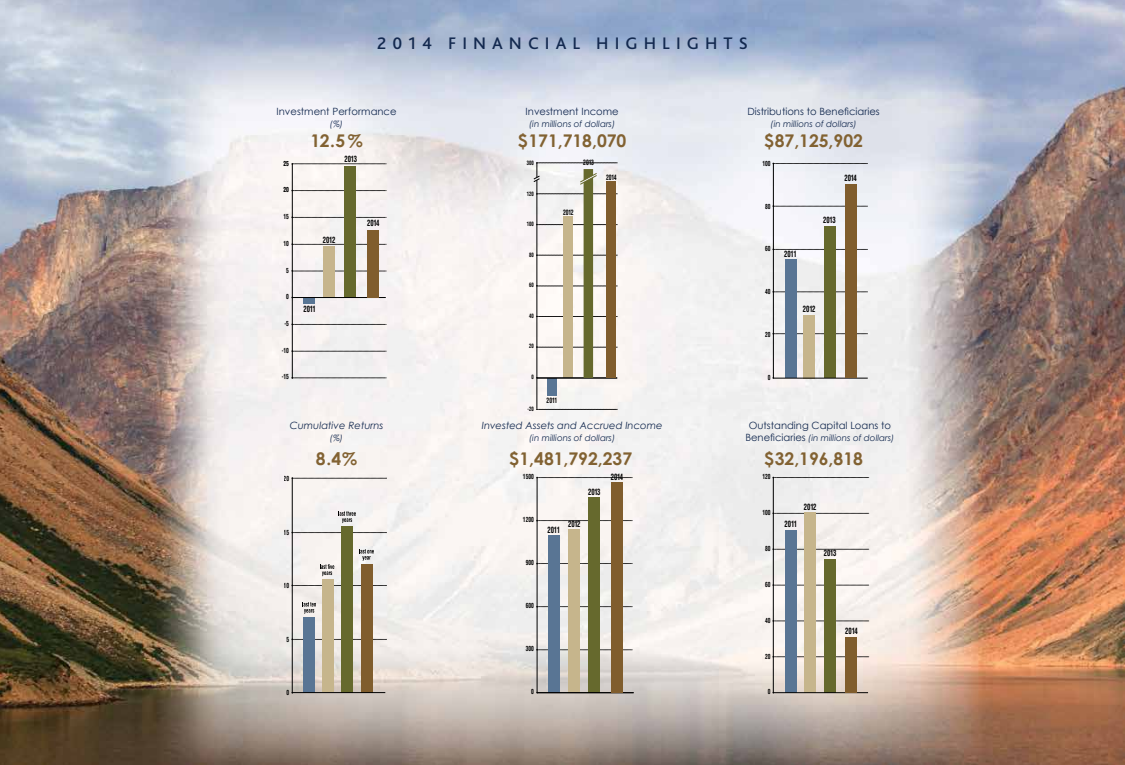
<style>
.page{position:relative;width:1125px;height:765px;background:#fff}
.page>*{position:absolute;margin:0;border:0;box-sizing:border-box;transform-origin:0 0}
.t1{font:700 17.5px "Century Gothic";color:#826232}
.t2{font:500 17.5px "Bliss 2";letter-spacing:.345em;color:#13294f}
.t3{font:10px "Century Gothic";color:#13294f}
.t4{font:italic 10px "Century Gothic";color:#13294f}
.t5{font:italic 8.75px "Century Gothic";color:#13294f}
.t6{font:700 condensed 8.5px "Helvetica LT Std";letter-spacing:-.04em;color:#000;scale:.79 1}
.t7{font:700 condensed 8.38px "Helvetica LT Std";letter-spacing:-.04em;color:#000;scale:.79 1}
.t8{font:700 condensed 7.25px "Helvetica LT Std";letter-spacing:-.04em;color:#000;scale:.79 1}
.t9{font:700 condensed 6.88px "Helvetica LT Std";color:#000;scale:.8 1}
.t10{font:900 condensed 6.88px "Helvetica LT Std";color:#000;scale:.8 1}
.t11{font:700 condensed 5.88px "Helvetica LT Std";color:#000;scale:.8 1}
.s1{font-style:normal;font-size:10px}
</style>
<div class="page">
<img style="left:0;top:0;width:1125px;height:765px">
<hr style="left:292px;top:164px;width:1px;height:214px;background:#000">
<svg style="left:291px;top:190px;width:96px;height:1px"></svg>
<svg style="left:291px;top:163px;width:96px;height:2px"></svg>
<svg style="left:291px;top:216px;width:96px;height:2px"></svg>
<svg style="left:291px;top:243px;width:96px;height:2px"></svg>
<svg style="left:291px;top:270px;width:96px;height:2px"></svg>
<svg style="left:291px;top:324px;width:96px;height:1px"></svg>
<svg style="left:291px;top:350px;width:96px;height:2px"></svg>
<svg style="left:291px;top:377px;width:96px;height:2px"></svg>
<div style="left:323px;top:246px;width:11px;height:52px;background:#c6b58c"></div>
<div style="left:345px;top:166px;width:11px;height:132px;background:#66692d"></div>
<div style="left:304px;top:298px;width:11px;height:6px;background:#597594"></div>
<hr style="left:292px;top:297px;width:94px;height:1px;background:#000">
<div style="left:368px;top:230px;width:11px;height:68px;background:#805d2d"></div>
<hr style="left:292px;top:478px;width:1px;height:215px;background:#000">
<div style="left:361px;top:564px;width:11px;height:128px;background:#805d2d"></div>
<div style="left:342px;top:526px;width:11px;height:166px;background:#66692d"></div>
<div style="left:322px;top:580px;width:11px;height:112px;background:#c6b58c"></div>
<div style="left:304px;top:617px;width:11px;height:75px;background:#597594"></div>
<svg style="left:292px;top:477px;width:96px;height:2px"></svg>
<svg style="left:293px;top:532px;width:95px;height:1px"></svg>
<svg style="left:293px;top:585px;width:95px;height:1px"></svg>
<svg style="left:293px;top:639px;width:95px;height:1px"></svg>
<hr style="left:292px;top:692px;width:93px;height:1px;background:#000">
<svg style="left:302px;top:602px;width:14px;height:12px"></svg>
<svg style="left:320px;top:564px;width:14px;height:12px"></svg>
<svg style="left:338px;top:511px;width:18px;height:12px"></svg>
<svg style="left:359px;top:549px;width:15px;height:12px"></svg>
<hr style="left:537px;top:180px;width:1px;height:229px;background:#000">
<svg style="left:536px;top:409px;width:82px;height:1px"></svg>
<div style="left:547px;top:378px;width:10px;height:18px;background:#597594"></div>
<hr style="left:537px;top:378px;width:80px;height:1px;background:#000">
<svg style="left:533px;top:162px;width:85px;height:216px"></svg>
<hr style="left:537px;top:478px;width:1px;height:215px;background:#000">
<svg style="left:536px;top:477px;width:97px;height:1px"></svg>
<svg style="left:536px;top:520px;width:97px;height:1px"></svg>
<svg style="left:536px;top:563px;width:97px;height:1px"></svg>
<svg style="left:536px;top:606px;width:97px;height:2px"></svg>
<svg style="left:536px;top:649px;width:97px;height:2px"></svg>
<div style="left:549px;top:535px;width:11px;height:158px;background:#597594"></div>
<div style="left:569px;top:529px;width:11px;height:164px;background:#c6b58c"></div>
<div style="left:589px;top:497px;width:11px;height:196px;background:#66692d"></div>
<hr style="left:537px;top:692px;width:97px;height:1px;background:#000">
<div style="left:611px;top:482px;width:12px;height:211px;background:#805d2d"></div>
<hr style="left:773px;top:164px;width:1px;height:214px;background:#000">
<svg style="left:772px;top:163px;width:96px;height:1px"></svg>
<svg style="left:772px;top:205px;width:96px;height:2px"></svg>
<svg style="left:772px;top:249px;width:96px;height:1px"></svg>
<svg style="left:772px;top:291px;width:96px;height:2px"></svg>
<svg style="left:772px;top:333px;width:96px;height:2px"></svg>
<div style="left:804px;top:315px;width:11px;height:63px;background:#c6b58c"></div>
<div style="left:785px;top:260px;width:11px;height:118px;background:#597594"></div>
<div style="left:824px;top:227px;width:11px;height:151px;background:#66692d"></div>
<hr style="left:773px;top:378px;width:95px;height:1px;background:#000">
<div style="left:845px;top:185px;width:11px;height:193px;background:#805d2d"></div>
<hr style="left:773px;top:478px;width:1px;height:215px;background:#000">
<svg style="left:772px;top:477px;width:98px;height:1px"></svg>
<svg style="left:772px;top:512px;width:98px;height:2px"></svg>
<svg style="left:772px;top:548px;width:98px;height:2px"></svg>
<svg style="left:772px;top:584px;width:98px;height:2px"></svg>
<svg style="left:772px;top:620px;width:98px;height:2px"></svg>
<svg style="left:772px;top:656px;width:98px;height:2px"></svg>
<div style="left:805px;top:513px;width:11px;height:180px;background:#c6b58c"></div>
<div style="left:824px;top:559px;width:11px;height:134px;background:#66692d"></div>
<div style="left:785px;top:530px;width:11px;height:163px;background:#597594"></div>
<hr style="left:773px;top:692px;width:95px;height:1px;background:#000">
<div style="left:846px;top:637px;width:11px;height:56px;background:#805d2d"></div>
<h1 class="t2" style="left:377px;top:33px;width:372px">2014 FINANCIAL HIGHLIGHTS</h1>
<p class="t3" style="left:277px;top:106px;width:121px">Investment Performance</p>
<p class="t5" style="left:330px;top:119px;width:15px">(%)</p>
<h1 class="t1" style="left:310px;top:130px;width:54px">12.5%</h1>
<p class="t3" style="left:526px;top:106px;width:95px">Investment Income</p>
<p class="t5" style="left:529px;top:119px;width:88px">(in millions of dollars)</p>
<h1 class="t1" style="left:518px;top:130px;width:110px">$171,718,070</h1>
<p class="t3" style="left:747px;top:106px;width:134px">Distributions to Beneficiaries</p>
<p class="t5" style="left:770px;top:119px;width:88px">(in millions of dollars)</p>
<h1 class="t1" style="left:764px;top:130px;width:100px">$87,125,902</h1>
<p class="t10" style="left:284px;top:159px;width:8px">25</p>
<p class="t7" style="left:344px;top:154px;width:17px">2013</p>
<p class="t11" style="left:527px;top:159px;width:10px">300</p>
<p class="t8" style="left:583px;top:158px;width:15px">2013</p>
<p class="t9" style="left:762px;top:159px;width:12px">100</p>
<p class="t8" style="left:606px;top:173px;width:15px">2014</p>
<p class="t6" style="left:844px;top:173px;width:17px">2014</p>
<p class="t10" style="left:284px;top:185px;width:8px">20</p>
<p class="t11" style="left:527px;top:190px;width:10px">120</p>
<p class="t9" style="left:284px;top:212px;width:8px">15</p>
<p class="t7" style="left:367px;top:218px;width:17px">2014</p>
<p class="t11" style="left:527px;top:220px;width:10px">100</p>
<p class="t8" style="left:563px;top:208px;width:15px">2012</p>
<p class="t9" style="left:765px;top:202px;width:8px">80</p>
<p class="t6" style="left:823px;top:215px;width:17px">2013</p>
<p class="t9" style="left:284px;top:239px;width:8px">10</p>
<p class="t7" style="left:323px;top:235px;width:17px">2012</p>
<p class="t11" style="left:529px;top:251px;width:7px">80</p>
<p class="t9" style="left:765px;top:245px;width:8px">60</p>
<p class="t6" style="left:784px;top:249px;width:17px">2011</p>
<p class="t9" style="left:286px;top:266px;width:5px">5</p>
<p class="t9" style="left:286px;top:292px;width:5px">0</p>
<p class="t11" style="left:529px;top:281px;width:7px">60</p>
<p class="t9" style="left:765px;top:287px;width:8px">40</p>
<p class="t7" style="left:304px;top:304px;width:17px">2011</p>
<p class="t11" style="left:529px;top:312px;width:7px">40</p>
<p class="t6" style="left:803px;top:303px;width:17px">2012</p>
<p class="t9" style="left:284px;top:319px;width:7px">-5</p>
<p class="t9" style="left:765px;top:330px;width:8px">20</p>
<p class="t9" style="left:282px;top:346px;width:11px">-10</p>
<p class="t11" style="left:529px;top:343px;width:7px">20</p>
<p class="t9" style="left:282px;top:373px;width:11px">-15</p>
<p class="t11" style="left:532px;top:373px;width:4px">0</p>
<p class="t9" style="left:768px;top:373px;width:5px">0</p>
<p class="t8" style="left:547px;top:396px;width:15px">2011</p>
<p class="t11" style="left:527px;top:405px;width:10px">-20</p>
<p class="t4" style="left:290px;top:420px;width:95px">Cumulative Returns</p>
<p class="t5" style="left:330px;top:433px;width:15px">(%)</p>
<h1 class="t1" style="left:316px;top:448px;width:43px">8.4%</h1>
<p class="t4" style="left:482px;top:420px;width:182px">Invested Assets and Accrued Income</p>
<p class="t5" style="left:529px;top:433px;width:88px">(in millions of dollars)</p>
<h1 class="t1" style="left:509px;top:448px;width:125px">$1,481,792,237</h1>
<p class="t3" style="left:749px;top:420px;width:144px">Outstanding Capital Loans to</p>
<p class="t5" style="left:745px;top:433px;width:151px"><span class="s1">Beneficiaries</span> (in millions of dollars)</p>
<h1 class="t1" style="left:764px;top:448px;width:100px">$32,196,818</h1>
<p class="t9" style="left:284px;top:474px;width:8px">20</p>
<p class="t9" style="left:523px;top:472px;width:15px">1500</p>
<p class="t6" style="left:611px;top:471px;width:17px">2014</p>
<p class="t9" style="left:762px;top:472px;width:12px">120</p>
<p class="t6" style="left:588px;top:486px;width:17px">2013</p>
<p class="t9" style="left:284px;top:528px;width:8px">15</p>
<p class="t9" style="left:523px;top:516px;width:15px">1200</p>
<p class="t6" style="left:548px;top:525px;width:17px">2011</p>
<p class="t6" style="left:568px;top:518px;width:17px">2012</p>
<p class="t9" style="left:762px;top:508px;width:12px">100</p>
<p class="t6" style="left:785px;top:519px;width:17px">2011</p>
<p class="t6" style="left:804px;top:501px;width:17px">2012</p>
<p class="t9" style="left:765px;top:544px;width:8px">80</p>
<p class="t6" style="left:824px;top:548px;width:17px">2013</p>
<p class="t9" style="left:526px;top:559px;width:12px">900</p>
<p class="t9" style="left:284px;top:581px;width:8px">10</p>
<p class="t9" style="left:765px;top:580px;width:8px">60</p>
<p class="t9" style="left:526px;top:602px;width:12px">600</p>
<p class="t9" style="left:765px;top:616px;width:8px">40</p>
<p class="t6" style="left:845px;top:626px;width:17px">2014</p>
<p class="t9" style="left:286px;top:635px;width:5px">5</p>
<p class="t9" style="left:526px;top:645px;width:12px">300</p>
<p class="t9" style="left:765px;top:652px;width:8px">20</p>
<p class="t9" style="left:286px;top:688px;width:5px">0</p>
<p class="t9" style="left:531px;top:688px;width:5px">0</p>
<p class="t9" style="left:768px;top:688px;width:5px">0</p>
</div>
